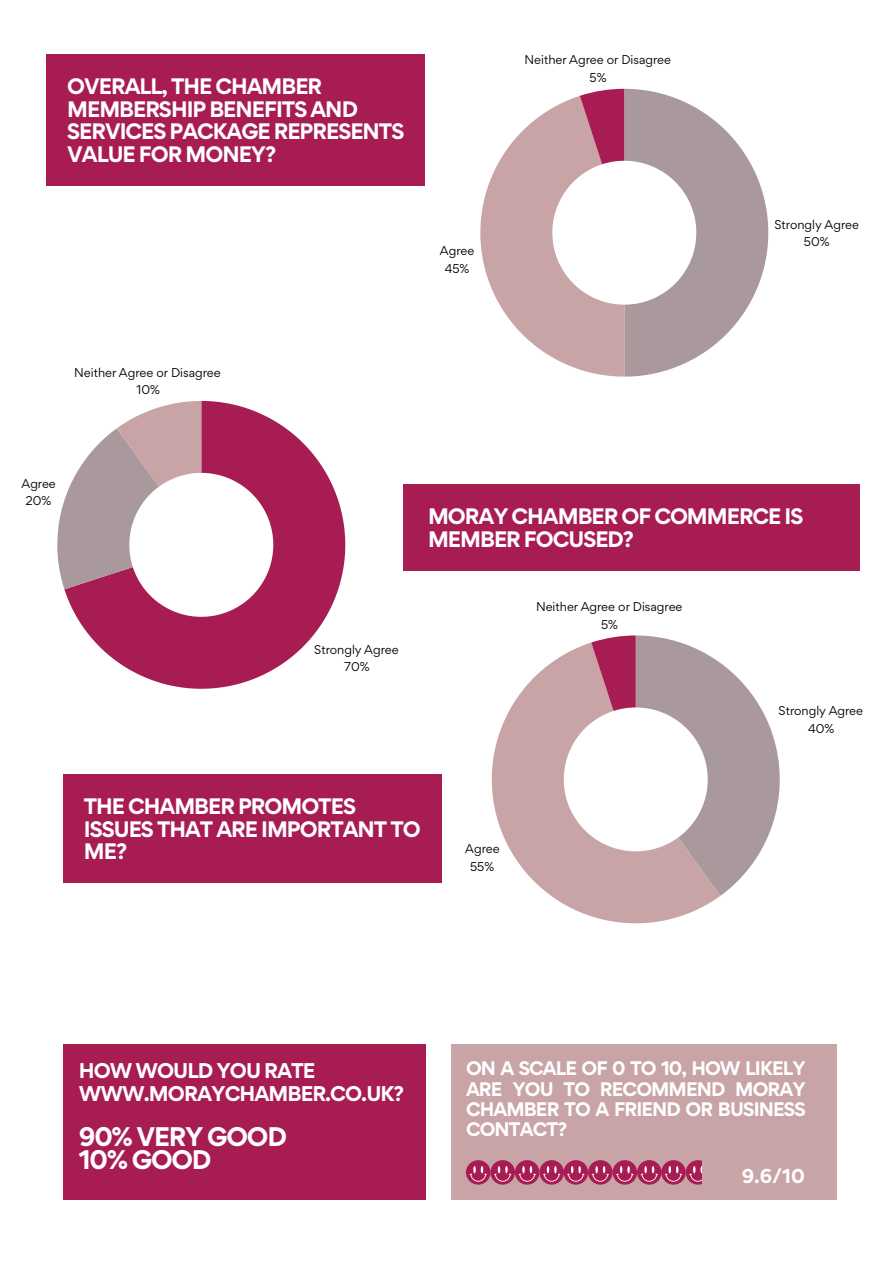
<style>
.page{position:relative;width:894px;height:1264px;background:#fff}
.page>*{position:absolute;margin:0;border:0;box-sizing:border-box;transform-origin:0 0}
.t1{font:700 24px/23.7px "Gordita";letter-spacing:-.05em;color:#fff}
.t2{font:700 19.95px/22.5px "Gordita";letter-spacing:-.05em;color:#fff}
.t3{font:700 19.05px/22.4px "Gordita";letter-spacing:-.05em;color:#fff}
.t4{font:700 18px "Gordita";color:#fff}
.t5{font:700 17.55px/20.2px "Gordita";letter-spacing:-.05em;color:#fff;text-align:justify}
.t6{font:11.4px/17.5px "Gordita";color:#000;text-align:center}
</style>
<div class="page">
<div style="left:63px;top:1044px;width:362px;height:156px;background:#a81c54"></div>
<div style="left:450px;top:1044px;width:386px;height:155px;background:#c8a4a7"></div>
<div style="left:47px;top:55px;width:378px;height:131px;background:#a81c54"></div>
<svg style="left:64px;top:401px;width:281px;height:287px;fill:#a81c54"></svg>
<svg style="left:57px;top:401px;width:144px;height:188px"></svg>
<div style="left:403px;top:484px;width:456px;height:87px;background:#a81c54"></div>
<svg style="left:480px;top:89px;width:288px;height:287px"></svg>
<svg style="left:466px;top:1160px;width:235px;height:24px"></svg>
<div style="left:64px;top:774px;width:377px;height:109px;background:#a81c54"></div>
<svg style="left:491px;top:642px;width:229px;height:281px;fill:#c8a4a7"></svg>
<svg style="left:591px;top:635px;width:188px;height:260px"></svg>
<h2 class="t2" style="left:67px;top:75px;width:338px">OVERALL, THE CHAMBER<br>MEMBERSHIP BENEFITS AND<br>SERVICES PACKAGE REPRESENTS<br>VALUE FOR MONEY?</h2>
<p class="t6" style="left:440px;top:242px;width:36px">Agree<br>45%</p>
<p class="t6" style="left:524px;top:51px;width:148px">Neither Agree or Disagree<br>5%</p>
<p class="t6" style="left:774px;top:215px;width:86px">Strongly Agree<br>50%</p>
<p class="t6" style="left:74px;top:363px;width:148px">Neither Agree or Disagree<br>10%</p>
<p class="t6" style="left:22px;top:474px;width:36px">Agree<br>20%</p>
<p class="t6" style="left:314px;top:640px;width:86px">Strongly Agree<br>70%</p>
<h2 class="t2" style="left:428px;top:505px;width:377px">MORAY CHAMBER OF COMMERCE IS<br>MEMBER FOCUSED?</h2>
<p class="t6" style="left:536px;top:597px;width:148px">Neither Agree or Disagree<br>5%</p>
<p class="t6" style="left:778px;top:701px;width:86px">Strongly Agree<br>40%</p>
<p class="t2" style="left:84px;top:795px;width:338px">THE CHAMBER PROMOTES<br>ISSUES THAT ARE IMPORTANT TO<br>ME?</p>
<p class="t6" style="left:465px;top:840px;width:36px">Agree<br>55%</p>
<h1 class="t3" style="left:79px;top:1059px;width:326px">HOW WOULD YOU RATE<br>WWW.MORAYCHAMBER.CO.UK?</h1>
<h2 class="t1" style="left:79px;top:1124px;width:209px">90% VERY GOOD<br>10% GOOD</h2>
<h2 class="t5" style="left:466px;top:1058px;width:341px">ON A SCALE OF 0 TO 10, HOW LIKELY ARE YOU TO RECOMMEND MORAY CHAMBER TO A FRIEND OR BUSINESS CONTACT?</h2>
<h3 class="t4" style="left:741px;top:1164px;width:65px">9.6/10</h3>
</div>
